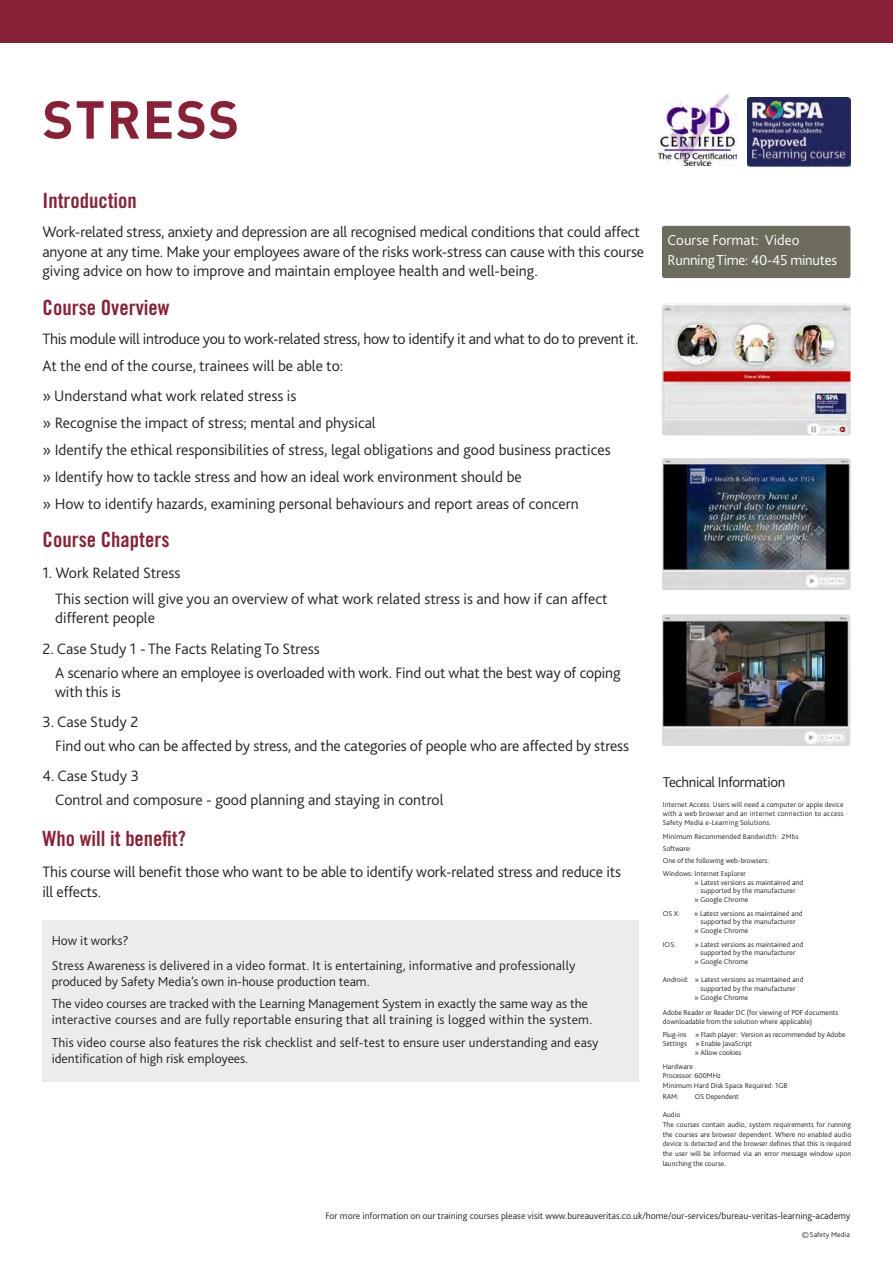
<style>
.page{position:relative;width:893px;height:1263px;background:#fff}
.page>*{position:absolute;margin:0;border:0;box-sizing:border-box;transform-origin:0 0}
.t1{font:700 52.5px "DIN";letter-spacing:.03em;color:#8a2035}
.t2{font:21px "Trade Gothic LT Std Bd Cn 20";color:#8a2035}
.t3{font:300 15.75px/19.5px "Bliss 2";color:#231f20}
.t4{font:300 15.75px "Bliss 2";letter-spacing:-.02em;color:#231f20}
.t5{font:300 15px "Bliss 2";letter-spacing:-.02em;color:#fff}
.t6{font:300 15px "Bliss 2";letter-spacing:-.025em;color:#231f20}
.t7{font:300 15px "Bliss 2";color:#fff}
.t8{font:300 13.5px/16.2px "Bliss 2";letter-spacing:.01em;color:#231f20}
.t9{font:300 9.75px "Bliss 2";color:#231f20}
.t10{font:300 9.15px "Bliss 2";color:#231f20}
.t11{font:300 7.5px/9px "Bliss 2";letter-spacing:.01em;color:#231f20}
</style>
<div class="page">
<img style="left:662px;top:304px;width:188px;height:131px">
<img style="left:662px;top:458px;width:188px;height:132px">
<img style="left:662px;top:614px;width:188px;height:132px">
<div style="left:662px;top:226px;width:188px;height:52px;background:#6d6c5c;border-radius:3px"></div>
<div style="left:43px;top:921px;width:596px;height:161px;background:#ececee"></div>
<img style="left:659px;top:95px;width:77px;height:71px">
<img style="left:747px;top:97px;width:103px;height:69px">
<div style="left:0;top:0;width:893px;height:43px;background:#8a2035"></div>
<p class="t1" style="left:43px;top:85px;width:198px">STRESS</p>
<p class="t2" style="left:43px;top:188px;width:96px">Introduction</p>
<p class="t3" style="left:43px;top:222px;width:603px">Work-related stress, anxiety and depression are all recognised medical conditions that could affect anyone at any time. Make your employees aware of the risks work-stress can cause with this course giving advice on how to improve and maintain employee health and well-being.</p>
<p class="t2" style="left:43px;top:295px;width:129px">Course Overview</p>
<p class="t4" style="left:43px;top:329px;width:597px">This module will introduce you to work-related stress, how to identify it and what to do to prevent it.</p>
<p class="t3" style="left:43px;top:356px;width:302px">At the end of the course, trainees will be able to:</p>
<p class="t3" style="left:43px;top:386px;width:255px">» Understand what work related stress is</p>
<p class="t3" style="left:43px;top:413px;width:335px">» Recognise the impact of stress; mental and physical</p>
<p class="t3" style="left:43px;top:440px;width:570px">» Identify the ethical responsibilities of stress, legal obligations and good business practices</p>
<p class="t3" style="left:43px;top:467px;width:481px">» Identify how to tackle stress and how an ideal work environment should be</p>
<p class="t3" style="left:43px;top:494px;width:538px">» How to identify hazards, examining personal behaviours and report areas of concern</p>
<p class="t2" style="left:43px;top:527px;width:129px">Course Chapters</p>
<p class="t3" style="left:43px;top:563px;width:139px">1. Work Related Stress</p>
<p class="t3" style="left:55px;top:589px;width:554px">This section will give you an overview of what work related stress is and how if can affect different people</p>
<p class="t3" style="left:55px;top:663px;width:567px">A scenario where an employee is overloaded with work. Find out what the best way of coping with this is</p>
<p class="t3" style="left:43px;top:639px;width:279px">2. Case Study 1 - The Facts Relating To Stress</p>
<p class="t3" style="left:43px;top:712px;width:97px">3. Case Study 2</p>
<p class="t3" style="left:43px;top:766px;width:98px">4. Case Study 3</p>
<p class="t3" style="left:55px;top:736px;width:575px">Find out who can be affected by stress, and the categories of people who are affected by stress</p>
<p class="t3" style="left:55px;top:790px;width:390px">Control and composure - good planning and staying in control</p>
<p class="t2" style="left:43px;top:826px;width:145px">Who will it benefit?</p>
<p class="t3" style="left:43px;top:862px;width:580px">This course will benefit those who want to be able to identify work-related stress and reduce its ill effects.</p>
<p class="t8" style="left:52px;top:932px;width:78px">How it works?</p>
<p class="t8" style="left:52px;top:957px;width:525px">Stress Awareness is delivered in a video format. It is entertaining, informative and professionally produced by Safety Media’s own in-house production team.</p>
<p class="t8" style="left:52px;top:995px;width:542px">The video courses are tracked with the Learning Management System in exactly the same way as the interactive courses and are fully reportable ensuring that all training is logged within the system.</p>
<p class="t8" style="left:52px;top:1034px;width:548px">This video course also features the risk checklist and self-test to ensure user understanding and easy identification of high risk employees.</p>
<p class="t7" style="left:668px;top:231px;width:133px">Course Format: Video</p>
<p class="t5" style="left:668px;top:250px;width:171px">Running Time: 40-45 minutes</p>
<p class="t6" style="left:663px;top:772px;width:124px">Technical Information</p>
<p class="t11" style="left:663px;top:800px;width:182px;text-align:justify">Internet Access: Users will need a computer or apple device with a web browser and an internet connection to access Safety Media e-Learning Solutions.</p>
<p class="t11" style="left:663px;top:832px;width:137px">Minimum Recommended Bandwidth: 2Mbs</p>
<p class="t11" style="left:663px;top:842px;width:108px;line-height:12px">Software:<br>One of the following web-browsers:</p>
<p class="t11" style="left:695px;top:869px;width:110px;text-indent:-32px">Windows: Internet Explorer<br>» Latest versions as maintained and</p>
<p class="t11" style="left:695px;top:886px;width:102px;text-indent:6px">supported by the manufacturer » Google Chrome</p>
<p class="t11" style="left:663px;top:909px;width:19px">OS X:</p>
<p class="t11" style="left:694px;top:909px;width:110px;line-height:8.2px;text-align:center">» Latest versions as maintained and supported by the manufacturer</p>
<p class="t11" style="left:695px;top:926px;width:55px">» Google Chrome</p>
<p class="t11" style="left:663px;top:940px;width:14px">IOS:</p>
<p class="t11" style="left:695px;top:940px;width:110px;line-height:8.2px;text-align:center">» Latest versions as maintained and supported by the manufacturer</p>
<p class="t11" style="left:695px;top:957px;width:55px">» Google Chrome</p>
<p class="t11" style="left:663px;top:975px;width:142px">Android: » Latest versions as maintained and</p>
<p class="t11" style="left:701px;top:984px;width:96px">supported by the manufacturer</p>
<p class="t11" style="left:695px;top:993px;width:55px">» Google Chrome</p>
<p class="t11" style="left:663px;top:1008px;width:177px">Adobe Reader or Reader DC (for viewing of PDF documents downloadable from the solution where applicable)</p>
<p class="t11" style="left:663px;top:1030px;width:184px">Plug-ins » Flash player: Version as recommended by Adobe</p>
<p class="t11" style="left:663px;top:1039px;width:91px">Settings » Enable JavaScript</p>
<p class="t11" style="left:695px;top:1048px;width:48px">» Allow cookies</p>
<p class="t11" style="left:663px;top:1062px;width:32px">Hardware</p>
<p class="t11" style="left:663px;top:1071px;width:60px">Processor: 600MHz</p>
<p class="t11" style="left:663px;top:1081px;width:126px">Minimum Hard Disk Space Required: 1GB</p>
<p class="t11" style="left:663px;top:1092px;width:17px">RAM:</p>
<p class="t11" style="left:695px;top:1092px;width:46px">OS Dependent</p>
<p class="t11" style="left:663px;top:1110px;width:19px">Audio</p>
<p class="t11" style="left:663px;top:1119px;width:190px;line-height:9.8px;text-align:justify">The courses contain audio, system requirements for running the courses are browser dependent. Where no enabled audio device is detected and the browser defines that this is required the user will be informed via an error message window upon launching the course.</p>
<p class="t9" style="left:325px;top:1210px;width:527px">For more information on our training courses please visit www.bureauveritas.co.uk/home/our-services/bureau-veritas-learning-academy</p>
<p class="t10" style="left:802px;top:1229px;width:9px">©</p>
<p class="t11" style="left:810px;top:1230px;width:41px">Safety Media</p>
</div>
